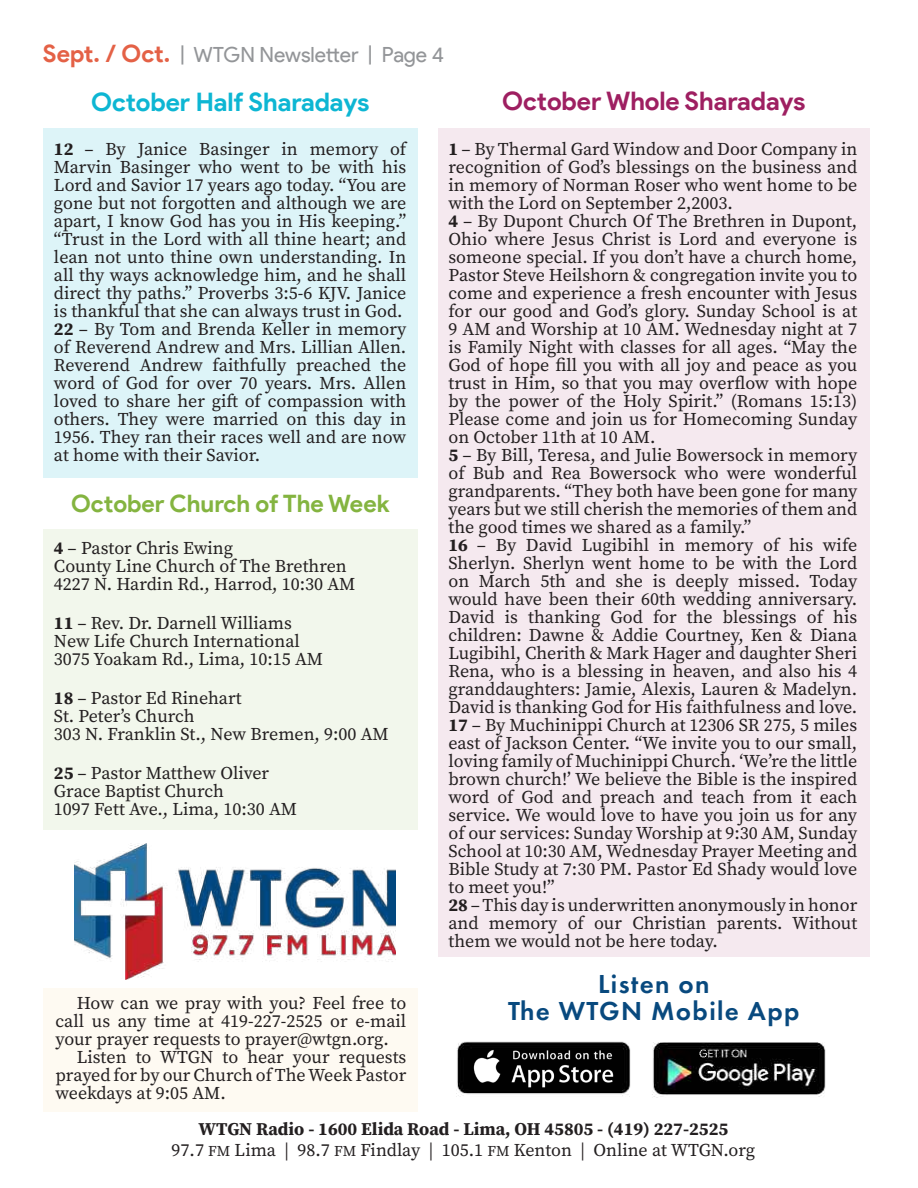
<style>
.page{position:relative;width:918px;height:1188px;background:#fff}
.page>*{position:absolute;margin:0;border:0;box-sizing:border-box;transform-origin:0 0}
.t1{font:600 27px/27px "Futura PT";letter-spacing:.05em;color:#08497e;text-align:center}
.t2{font:700 25.5px "Product Sans";letter-spacing:-.005em;color:#9e1f61}
.t3{font:700 25.5px "Product Sans";letter-spacing:-.005em;color:#0db6d3}
.t4{font:700 24px "Product Sans";color:#84b440}
.t5{font:21px "Product Sans";letter-spacing:-.005em;color:#939598}
.t6{font:18px/18px "Source Serif Pro";color:#231f20}
.t7{font:700 18px/21px "Source Serif Pro";color:#231f20;text-align:center}
.s1{font-weight:700;font-size:24px;color:#e46146}
.s2{font-weight:700}
.s3{font-weight:400}
.s4{font-weight:400;font-size:15px}
</style>
<div class="page">
<div style="left:43px;top:988px;width:375px;height:123px;background:#fefaf2"></div>
<div style="left:438px;top:128px;width:432px;height:829px;background:#f5e9ef"></div>
<div style="left:43px;top:529px;width:375px;height:301px;background:#f2f7ec"></div>
<div style="left:43px;top:128px;width:375px;height:350px;background:#ddf4f8"></div>
<img style="left:75px;top:844px;width:320px;height:135px">
<img style="left:456px;top:1041px;width:175px;height:56px">
<img style="left:652px;top:1042px;width:174px;height:56px">
<p class="t5" style="left:43px;top:43px;width:403px"><span class="s1">Sept. / Oct.</span> | WTGN Newsletter | Page 4</p>
<h2 class="t3" style="left:91px;top:87px;width:280px">October Half Sharadays</h2>
<h2 class="t2" style="left:502px;top:85px;width:305px">October Whole Sharadays</h2>
<p class="t6" style="left:54px;top:140px;width:354px"><span class="s2">12</span> – By Janice Basinger in memory of Marvin Basinger who went to be with his Lord and Savior 17 years ago today. “You are gone but not forgotten and although we are apart, I know God has you in His keeping.” “Trust in the Lord with all thine heart; and lean not unto thine own understanding. In all thy ways acknowledge him, and he shall direct thy paths.” Proverbs 3:5-6 KJV. Janice is thankful that she can always trust in God.<br><span class="s2">22</span> – By Tom and Brenda Keller in memory of Reverend Andrew and Mrs. Lillian Allen.<br>Reverend Andrew faithfully preached the word of God for over 70 years. Mrs. Allen loved to share her gift of compassion with others. They were married on this day in 1956. They ran their races well and are now at home with their Savior.</p>
<h3 class="t4" style="left:71px;top:489px;width:320px">October Church of The Week</h3>
<p class="t6" style="left:54px;top:539px;width:303px"><span class="s2">4</span> – Pastor Chris Ewing<br>County Line Church of The Brethren<br>4227 N. Hardin Rd., Harrod, 10:30 AM</p>
<p class="t6" style="left:54px;top:614px;width:271px"><span class="s2">11</span> – Rev. Dr. Darnell Williams<br>New Life Church International<br>3075 Yoakam Rd., Lima, 10:15 AM</p>
<p class="t6" style="left:54px;top:689px;width:336px"><span class="s2">18</span> – Pastor Ed Rinehart<br>St. Peter’s Church<br>303 N. Franklin St., New Bremen, 9:00 AM</p>
<p class="t6" style="left:54px;top:764px;width:245px"><span class="s2">25</span> – Pastor Matthew Oliver<br>Grace Baptist Church<br>1097 Fett Ave., Lima, 10:30 AM</p>
<p class="t6" style="left:77px;top:994px;width:331px">How can we pray with you? Feel free to</p>
<p class="t6" style="left:55px;top:1012px;width:352px">call us any time at 419-227-2525 or e-mail</p>
<p class="t6" style="left:55px;top:1030px;width:335px">your prayer requests to prayer@wtgn.org.</p>
<p class="t6" style="left:77px;top:1048px;width:331px">Listen to WTGN to hear your requests</p>
<p class="t6" style="left:55px;top:1066px;width:352px">prayed for by our Church of The Week Pastor</p>
<p class="t6" style="left:55px;top:1084px;width:172px">weekdays at 9:05 AM.</p>
<p class="t6" style="left:448px;top:140px;width:410px"><span class="s2">1</span> – By Thermal Gard Window and Door Company in recognition of God’s blessings on the business and in memory of Norman Roser who went home to be with the Lord on September 2,2003.<br><span class="s2">4</span> – By Dupont Church Of The Brethren in Dupont, Ohio where Jesus Christ is Lord and everyone is someone special. If you don’t have a church home, Pastor Steve Heilshorn &amp; congregation invite you to come and experience a fresh encounter with Jesus for our good and God’s glory. Sunday School is at 9 AM and Worship at 10 AM. Wednesday night at 7 is Family Night with classes for all ages. “May the God of hope fill you with all joy and peace as you trust in Him, so that you may overflow with hope by the power of the Holy Spirit.” (Romans 15:13)<br>Please come and join us for Homecoming Sunday on October 11th at 10 AM.<br><span class="s2">5</span> – By Bill, Teresa, and Julie Bowersock in memory of Bub and Rea Bowersock who were wonderful grandparents. “They both have been gone for many years but we still cherish the memories of them and the good times we shared as a family.”<br><span class="s2">16</span> – By David Lugibihl in memory of his wife Sherlyn. Sherlyn went home to be with the Lord on March 5th and she is deeply missed. Today would have been their 60th wedding anniversary.<br>David is thanking God for the blessings of his children: Dawne &amp; Addie Courtney, Ken &amp; Diana Lugibihl, Cherith &amp; Mark Hager and daughter Sheri Rena, who is a blessing in heaven, and also his 4 granddaughters: Jamie, Alexis, Lauren &amp; Madelyn.<br>David is thanking God for His faithfulness and love.<br><span class="s2">17</span> – By Muchinippi Church at 12306 SR 275, 5 miles east of Jackson Center. “We invite you to our small, loving family of Muchinippi Church. ‘We’re the little brown church!’ We believe the Bible is the inspired word of God and preach and teach from it each service. We would love to have you join us for any of our services: Sunday Worship at 9:30 AM, Sunday School at 10:30 AM, Wednesday Prayer Meeting and Bible Study at 7:30 PM. Pastor Ed Shady would love to meet you!”<br><span class="s2">28</span> – This day is underwritten anonymously in honor and memory of our Christian parents. Without them we would not be here today.</p>
<h1 class="t1" style="left:508px;top:971px;width:293px">Listen on<br>The WTGN Mobile App</h1>
<p class="t7" style="left:172px;top:1118px;width:585px">WTGN Radio - 1600 Elida Road - Lima, OH 45805 - (419) 227-2525<br><span class="s3">97.7</span> <span class="s4">FM</span> <span class="s3">Lima | 98.7</span> <span class="s4">FM</span> <span class="s3">Findlay | 105.1</span> <span class="s4">FM</span> <span class="s3">Kenton | Online at WTGN.org</span></p>
</div>
